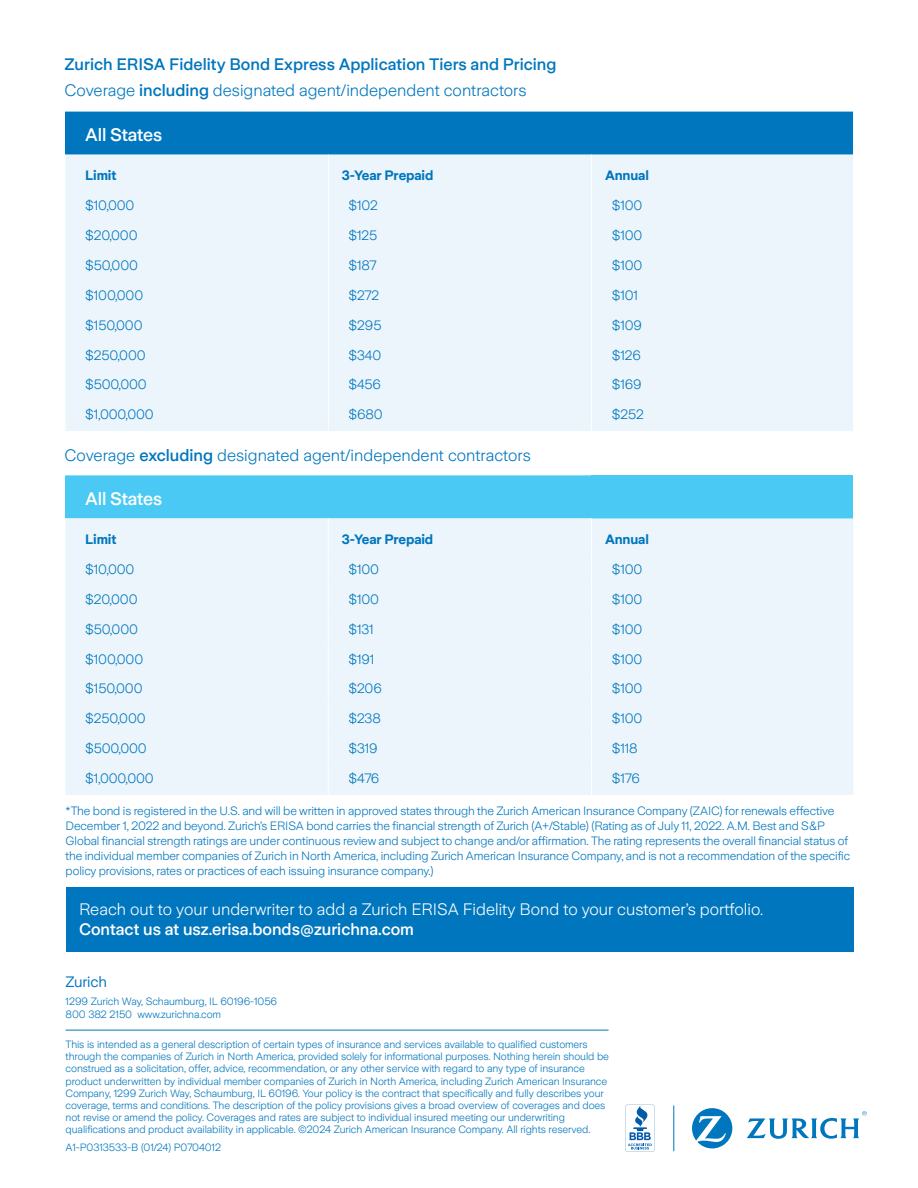
<style>
.page{position:relative;width:918px;height:1188px;background:#fff}
.page>*{position:absolute;margin:0;border:0;box-sizing:border-box;transform-origin:0 0}
.t1{font:500 18px "Zurich Sans";letter-spacing:-.01em;color:#fff}
.t2{font:500 16.5px/25.3px "Zurich Sans";color:#0076be}
.t3{font:300 16.5px "Zurich Sans";color:#fff}
.t4{font:300 16.5px "Zurich Sans";color:#0076be}
.t5{font:500 16.5px "Zurich Sans";color:#fff}
.t6{font:15px "Zurich Sans";letter-spacing:-.01em;color:#0076be}
.t7{font:300 13.5px "Zurich Sans";letter-spacing:-.01em;color:#0076be}
.t8{font:700 13.5px "Zurich Sans";letter-spacing:-.01em;color:#0076be}
.t9{font:300 12px/15px "Zurich Sans";letter-spacing:-.01em;color:#0076be}
.t10{font:300 10.5px/12px "Zurich Sans";letter-spacing:-.01em;color:#0076be}
.s1{font-weight:300}
.s2{font-weight:500}
</style>
<div class="page">
<div style="left:65px;top:475px;width:527px;height:43px;background:#49c9f4"></div>
<div style="left:592px;top:475px;width:261px;height:43px;background:#49c9f4"></div>
<div style="left:66px;top:518px;width:787px;height:277px;background:#ecf5fb"></div>
<hr style="left:328px;top:613px;width:1px;height:30px;background:#fff">
<svg style="left:328px;top:643px;width:1px;height:29px"></svg>
<hr style="left:328px;top:672px;width:1px;height:30px;background:#fff">
<hr style="left:328px;top:702px;width:1px;height:30px;background:#fff">
<hr style="left:328px;top:732px;width:1px;height:30px;background:#fff">
<hr style="left:328px;top:762px;width:1px;height:33px;background:#fff">
<hr style="left:591px;top:518px;width:1px;height:35px;background:#fff">
<hr style="left:591px;top:613px;width:1px;height:30px;background:#fff">
<svg style="left:591px;top:643px;width:1px;height:29px"></svg>
<hr style="left:591px;top:672px;width:1px;height:30px;background:#fff">
<hr style="left:591px;top:702px;width:1px;height:30px;background:#fff">
<hr style="left:591px;top:732px;width:1px;height:30px;background:#fff">
<hr style="left:591px;top:762px;width:1px;height:33px;background:#fff">
<hr style="left:328px;top:518px;width:1px;height:35px;background:#fff">
<hr style="left:328px;top:553px;width:1px;height:30px;background:#fff">
<hr style="left:591px;top:553px;width:1px;height:30px;background:#fff">
<hr style="left:328px;top:583px;width:1px;height:30px;background:#fff">
<hr style="left:591px;top:583px;width:1px;height:30px;background:#fff">
<hr style="left:66px;top:1030px;width:543px;height:1px;background:#0076be">
<svg style="left:692px;top:1108px;width:40px;height:40px"></svg>
<svg style="left:747px;top:1111px;width:120px;height:28px"></svg>
<svg style="left:625px;top:1104px;width:30px;height:48px"></svg>
<hr style="left:673px;top:1105px;width:1px;height:46px;background:#0076be">
<div style="left:66px;top:887px;width:787px;height:65px;background:#0076be"></div>
<div style="left:65px;top:112px;width:788px;height:43px;background:#0076be"></div>
<div style="left:66px;top:155px;width:787px;height:276px;background:#ecf5fb"></div>
<hr style="left:328px;top:249px;width:1px;height:30px;background:#fff">
<hr style="left:328px;top:279px;width:1px;height:30px;background:#fff">
<hr style="left:328px;top:309px;width:1px;height:30px;background:#fff">
<svg style="left:328px;top:339px;width:1px;height:29px"></svg>
<hr style="left:328px;top:368px;width:1px;height:30px;background:#fff">
<hr style="left:328px;top:398px;width:1px;height:33px;background:#fff">
<hr style="left:591px;top:155px;width:1px;height:34px;background:#fff">
<hr style="left:591px;top:249px;width:1px;height:30px;background:#fff">
<hr style="left:591px;top:279px;width:1px;height:30px;background:#fff">
<hr style="left:591px;top:309px;width:1px;height:30px;background:#fff">
<svg style="left:591px;top:339px;width:1px;height:29px"></svg>
<hr style="left:591px;top:368px;width:1px;height:30px;background:#fff">
<hr style="left:591px;top:398px;width:1px;height:33px;background:#fff">
<hr style="left:328px;top:155px;width:1px;height:34px;background:#fff">
<hr style="left:328px;top:189px;width:1px;height:30px;background:#fff">
<hr style="left:591px;top:189px;width:1px;height:30px;background:#fff">
<hr style="left:328px;top:219px;width:1px;height:30px;background:#fff">
<hr style="left:591px;top:219px;width:1px;height:30px;background:#fff">
<h2 class="t2" style="left:65px;top:52px;width:493px">Zurich ERISA Fidelity Bond Express Application Tiers and Pricing<br><span class="s1">Coverage</span> including <span class="s1">designated agent/independent contractors</span></h2>
<h1 class="t1" style="left:85px;top:125px;width:78px">All States</h1>
<p class="t8" style="left:85px;top:168px;width:33px">Limit</p>
<p class="t8" style="left:342px;top:168px;width:93px">3-Year Prepaid</p>
<p class="t8" style="left:605px;top:168px;width:45px">Annual</p>
<p class="t7" style="left:85px;top:198px;width:51px">$10,000</p>
<p class="t7" style="left:349px;top:198px;width:31px">$102</p>
<p class="t7" style="left:612px;top:198px;width:32px">$100</p>
<p class="t7" style="left:85px;top:228px;width:54px">$20,000</p>
<p class="t7" style="left:349px;top:228px;width:30px">$125</p>
<p class="t7" style="left:612px;top:228px;width:32px">$100</p>
<p class="t7" style="left:85px;top:258px;width:54px">$50,000</p>
<p class="t7" style="left:349px;top:258px;width:30px">$187</p>
<p class="t7" style="left:612px;top:258px;width:32px">$100</p>
<p class="t7" style="left:85px;top:288px;width:59px">$100,000</p>
<p class="t7" style="left:349px;top:288px;width:32px">$272</p>
<p class="t7" style="left:612px;top:288px;width:28px">$101</p>
<p class="t7" style="left:85px;top:318px;width:59px">$150,000</p>
<p class="t7" style="left:349px;top:318px;width:34px">$295</p>
<p class="t7" style="left:612px;top:318px;width:32px">$109</p>
<p class="t7" style="left:85px;top:348px;width:62px">$250,000</p>
<p class="t7" style="left:349px;top:348px;width:34px">$340</p>
<p class="t7" style="left:612px;top:348px;width:31px">$126</p>
<p class="t7" style="left:85px;top:377px;width:63px">$500,000</p>
<p class="t7" style="left:349px;top:377px;width:34px">$456</p>
<p class="t7" style="left:612px;top:377px;width:31px">$169</p>
<p class="t7" style="left:85px;top:407px;width:70px">$1,000,000</p>
<p class="t7" style="left:349px;top:407px;width:36px">$680</p>
<p class="t7" style="left:612px;top:407px;width:34px">$252</p>
<h2 class="t4" style="left:65px;top:446px;width:468px">Coverage <span class="s2">excluding</span> designated agent/independent contractors</h2>
<h1 class="t1" style="left:85px;top:489px;width:78px">All States</h1>
<p class="t8" style="left:85px;top:532px;width:33px">Limit</p>
<p class="t8" style="left:342px;top:532px;width:93px">3-Year Prepaid</p>
<p class="t8" style="left:605px;top:532px;width:45px">Annual</p>
<p class="t7" style="left:85px;top:562px;width:51px">$10,000</p>
<p class="t7" style="left:349px;top:562px;width:32px">$100</p>
<p class="t7" style="left:612px;top:562px;width:32px">$100</p>
<p class="t7" style="left:85px;top:592px;width:54px">$20,000</p>
<p class="t7" style="left:349px;top:592px;width:32px">$100</p>
<p class="t7" style="left:612px;top:592px;width:32px">$100</p>
<p class="t7" style="left:85px;top:622px;width:54px">$50,000</p>
<p class="t7" style="left:349px;top:622px;width:27px">$131</p>
<p class="t7" style="left:612px;top:622px;width:32px">$100</p>
<p class="t7" style="left:85px;top:652px;width:59px">$100,000</p>
<p class="t7" style="left:349px;top:652px;width:27px">$191</p>
<p class="t7" style="left:612px;top:652px;width:32px">$100</p>
<p class="t7" style="left:85px;top:681px;width:59px">$150,000</p>
<p class="t7" style="left:349px;top:681px;width:35px">$206</p>
<p class="t7" style="left:612px;top:681px;width:32px">$100</p>
<p class="t7" style="left:85px;top:711px;width:62px">$250,000</p>
<p class="t7" style="left:349px;top:711px;width:34px">$238</p>
<p class="t7" style="left:612px;top:711px;width:32px">$100</p>
<p class="t7" style="left:85px;top:741px;width:63px">$500,000</p>
<p class="t7" style="left:349px;top:741px;width:31px">$319</p>
<p class="t7" style="left:612px;top:741px;width:27px">$118</p>
<p class="t7" style="left:85px;top:771px;width:70px">$1,000,000</p>
<p class="t7" style="left:349px;top:771px;width:32px">$476</p>
<p class="t7" style="left:612px;top:771px;width:30px">$176</p>
<p class="t9" style="left:66px;top:803px;width:786px">*The bond is registered in the U.S. and will be written in approved states through the Zurich American Insurance Company (ZAIC) for renewals effective December 1, 2022 and beyond. Zurich’s ERISA bond carries the financial strength of Zurich (A+/Stable) (Rating as of July 11, 2022. A.M. Best and S&amp;P Global financial strength ratings are under continuous review and subject to change and/or affirmation. The rating represents the overall financial status of the individual member companies of Zurich in North America, including Zurich American Insurance Company, and is not a recommendation of the specific policy provisions, rates or practices of each issuing insurance company.)</p>
<h2 class="t3" style="left:79px;top:901px;width:686px">Reach out to your underwriter to add a Zurich ERISA Fidelity Bond to your customer’s portfolio.</h2>
<h2 class="t5" style="left:79px;top:920px;width:336px">Contact us at usz.erisa.bonds@zurichna.com</h2>
<h3 class="t6" style="left:66px;top:974px;width:43px">Zurich</h3>
<p class="t10" style="left:66px;top:995px;width:213px;line-height:13.5px">1299 Zurich Way, Schaumburg, IL 60196-1056<br>800 382 2150 www.zurichna.com</p>
<p class="t10" style="left:66px;top:1039px;width:545px">This is intended as a general description of certain types of insurance and services available to qualified customers through the companies of Zurich in North America, provided solely for informational purposes. Nothing herein should be construed as a solicitation, offer, advice, recommendation, or any other service with regard to any type of insurance product underwritten by individual member companies of Zurich in North America, including Zurich American Insurance Company, 1299 Zurich Way, Schaumburg, IL 60196. Your policy is the contract that specifically and fully describes your coverage, terms and conditions. The description of the policy provisions gives a broad overview of coverages and does not revise or amend the policy. Coverages and rates are subject to individual insured meeting our underwriting qualifications and product availability in applicable. ©2024 Zurich American Insurance Company. All rights reserved.</p>
<p class="t10" style="left:66px;top:1142px;width:157px">A1-P0313533-B (01/24) P0704012</p>
</div>
